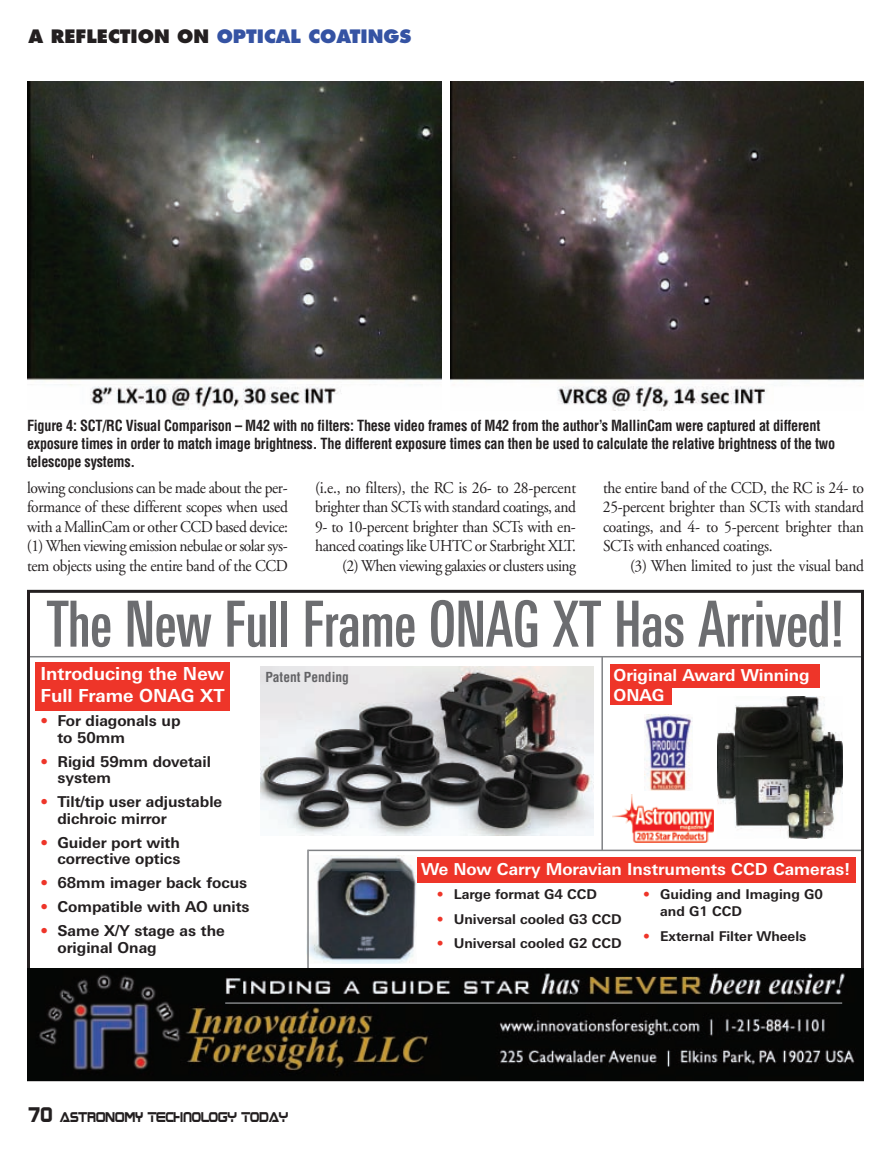
<style>
.page{position:relative;width:891px;height:1161px;background:#fff}
.page>*{position:absolute;margin:0;border:0;box-sizing:border-box;transform-origin:0 0}
.t1{font:500 63.6px "Linotype Univers Comp";color:#6c6d70}
.t2{font:700 18px/21.6px "Linotype Univers Basic";color:#fff}
.t3{font:800 18px "Futura";color:#3553a3}
.t4{font:16.5px/19.5px "Adobe Garamond";letter-spacing:-.025em;color:#231f20;text-align:justify;scale:.94 1}
.t5{font:700 16.5px/19.8px "Linotype Univers Basic";color:#fff}
.t6{font:700 condensed 15px/18px "Helvetica";letter-spacing:-.015em;color:#231f20;scale:.95 1}
.t7{font:700 15px/16.5px "Linotype Univers Basic";color:#231f20}
.t8{font:700 13.5px/16.2px "Linotype Univers Basic";color:#231f20}
.t9{font:700 condensed 13.5px "Helvetica";color:#636366}
.t10{font:11.4px "Boom Box";color:#231f20;scale:.9 1}
.s1{color:#231f20}
.s2{color:#ee3529}
.s3{font-size:17.1px}
</style>
<div class="page">
<img style="left:28px;top:81px;width:413px;height:328px">
<img style="left:450px;top:81px;width:413px;height:330px">
<hr style="left:28px;top:656px;width:834px;height:1px;background:#808285">
<img style="left:306px;top:855px;width:110px;height:108px">
<div style="left:35px;top:662px;width:195px;height:49px;background:#ee3529"></div>
<div style="left:417px;top:857px;width:439px;height:25px;background:#ee3529"></div>
<div style="left:610px;top:664px;width:209px;height:23px;background:#ee3529"></div>
<div style="left:610px;top:665px;width:62px;height:39px;background:#ee3529"></div>
<hr style="left:308px;top:850px;width:555px;height:1px;background:#808285">
<hr style="left:601px;top:657px;width:2px;height:194px;background:#808285">
<hr style="left:307px;top:850px;width:2px;height:120px;background:#808285">
<img style="left:27px;top:969px;width:837px;height:112px">
<img style="left:260px;top:667px;width:333px;height:168px">
<hr style="left:225px;top:1002px;width:617px;height:2px;background:#808285">
<img style="left:717px;top:696px;width:125px;height:142px">
<img style="left:644px;top:714px;width:48px;height:77px">
<div style="left:610px;top:794px;width:106px;height:48px;background:linear-gradient(to bottom,#fff,#fff)"></div>
<img style="left:612px;top:794px;width:101px;height:48px">
<p class="t3" style="left:28px;top:28px;width:385px"><span class="s1">A REFLECTION ON</span> OPTICAL COATINGS</p>
<p class="t6" style="left:27px;top:417px;width:852px">Figure 4: SCT/RC Visual Comparison – M42 with no filters: These video frames of M42 from the author’s MallinCam were captured at different exposure times in order to match image brightness. The different exposure times can then be used to calculate the relative brightness of the two telescope systems.</p>
<p class="t4" style="left:27px;top:479px;width:279px">lowing conclusions can be made about the per&shy;formance of these different scopes when used with a MallinCam or other CCD based device: (1) When viewing emission nebulae or solar sys&shy;tem objects using the entire band of the CCD</p>
<p class="t4" style="left:315px;top:479px;width:279px;text-align:right">(i.e., no filters), the RC is 26- to 28-percent brighter than SCTs with standard coatings, and 9- to 10-percent brighter than SCTs with en&shy;hanced coatings like UHTC or Starbright XLT. (2) When viewing galaxies or clusters using</p>
<p class="t4" style="left:603px;top:479px;width:279px">the entire band of the CCD, the RC is 24- to 25-percent brighter than SCTs with standard coatings, and 4- to 5-percent brighter than SCTs with enhanced coatings.</p>
<p class="t4" style="left:630px;top:557px;width:251px">(3) When limited to just the visual band</p>
<h1 class="t1" style="left:47px;top:601px;width:799px">The New Full Frame ONAG XT Has Arrived!</h1>
<p class="t2" style="left:40px;top:665px;width:186px">Introducing the New<br>Full Frame ONAG XT</p>
<p class="t7" style="left:57px;top:714px;width:125px;text-indent:-17px"><span class="s2">•</span> For diagonals up to 50mm</p>
<p class="t7" style="left:57px;top:754px;width:155px;text-indent:-17px"><span class="s2">•</span> Rigid 59mm dovetail system</p>
<p class="t7" style="left:57px;top:795px;width:166px;text-indent:-17px"><span class="s2">•</span> Tilt/tip user adjustable dichroic mirror</p>
<p class="t7" style="left:40px;top:835px;width:141px;text-align:right"><span class="s2">•</span> Guider port with corrective optics</p>
<p class="t7" style="left:41px;top:876px;width:208px"><span class="s2">•</span> 68mm imager back focus</p>
<p class="t7" style="left:41px;top:900px;width:211px"><span class="s2">•</span> Compatible with AO units</p>
<p class="t7" style="left:57px;top:924px;width:169px;text-indent:-17px"><span class="s2">•</span> Same X/Y stage as the original Onag</p>
<p class="t5" style="left:614px;top:666px;width:198px">Original Award Winning<br>ONAG</p>
<p class="t9" style="left:265px;top:670px;width:85px">Patent Pending</p>
<p class="t5" style="left:421px;top:861px;width:430px">We Now Carry Moravian Instruments CCD Cameras!</p>
<p class="t8" style="left:437px;top:888px;width:162px"><span class="s2">•</span> Large format G4 CCD</p>
<p class="t8" style="left:437px;top:912px;width:186px"><span class="s2">•</span> Universal cooled G3 CCD</p>
<p class="t8" style="left:437px;top:936px;width:186px"><span class="s2">•</span> Universal cooled G2 CCD</p>
<p class="t8" style="left:660px;top:888px;width:164px;text-indent:-17px"><span class="s2">•</span> Guiding and Imaging G0 and G1 CCD</p>
<p class="t8" style="left:643px;top:929px;width:165px"><span class="s2">•</span> External Filter Wheels</p>
<p class="t10" style="left:28px;top:1112px;width:290px"><span class="s3">70</span> ASTRONOMY TECHNOLOGY TODAY</p>
</div>
